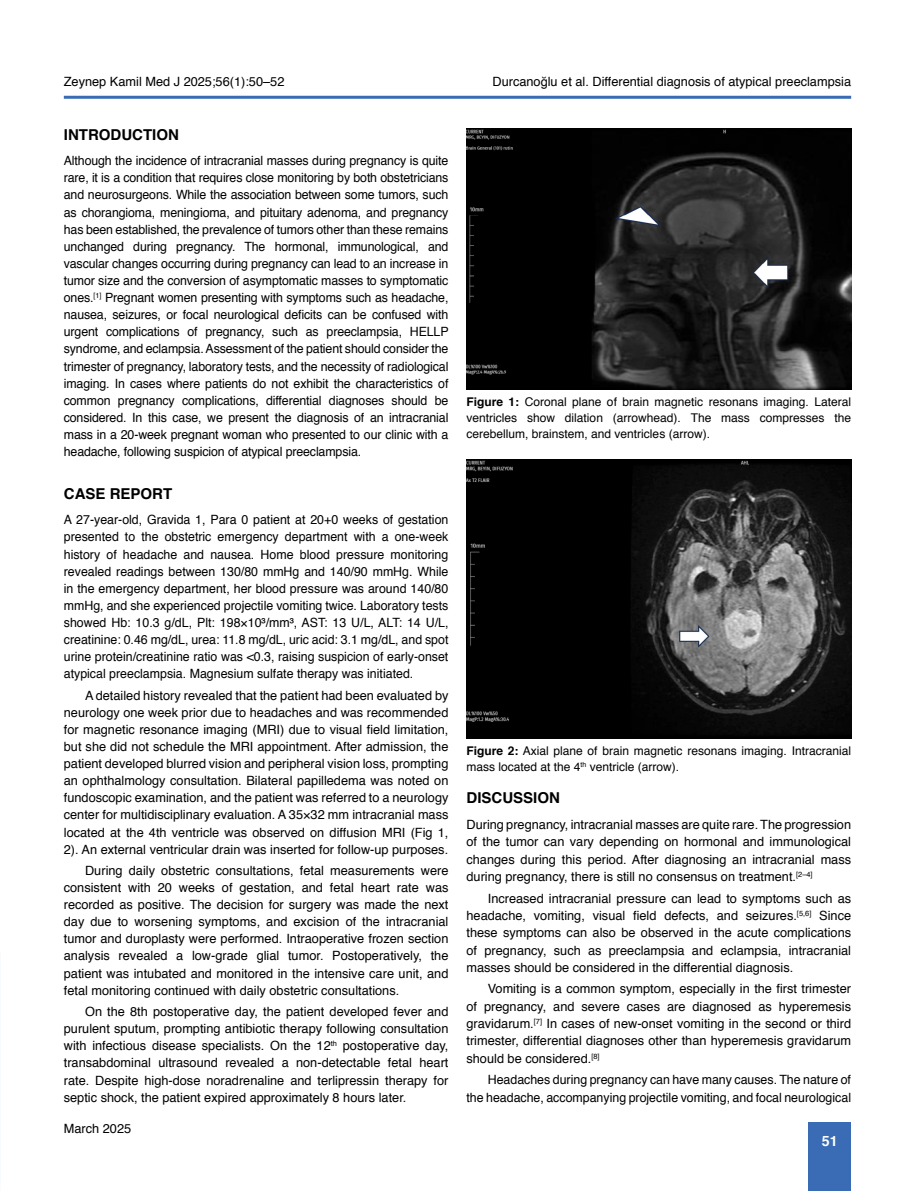
<style>
.page{position:relative;width:915px;height:1191px;background:#fff}
.page>*{position:absolute;margin:0;border:0;box-sizing:border-box;transform-origin:0 0}
.t1{font:700 15px "Helvetica";color:#000}
.t2{font:700 14.25px "Helvetica";color:#fff}
.t3{font:12.75px/17.1px "Helvetica";color:#000;text-align:justify}
.t4{font:12px/15.8px "Helvetica";color:#000;text-align:justify}
.s1{font-weight:700}
</style>
<div class="page">
<div style="left:808px;top:1123px;width:42px;height:68px;background:#396cb5"></div>
<hr style="left:64px;top:96px;width:786px;height:3px;background:#396cb5">
<hr style="left:0;top:64px;width:1px;height:64px;background:#396cb5">
<img style="left:466px;top:128px;width:384px;height:262px">
<img style="left:466px;top:459px;width:384px;height:279px">
<p class="t3" style="left:64px;top:73px;width:222px">Zeynep Kamil Med J 2025;56(1):50–52</p>
<p class="t1" style="left:64px;top:122px;width:116px">INTRODUCTION</p>
<p class="t3" style="left:64px;top:153px;width:386px">Although the incidence of intracranial masses during pregnancy is quite rare, it is a condition that requires close monitoring by both obstetricians and neurosurgeons. While the association between some tumors, such as chorangioma, meningioma, and pituitary adenoma, and pregnancy has been established, the prevalence of tumors other than these remains unchanged during pregnancy. The hormonal, immunological, and vascular changes occurring during pregnancy can lead to an increase in tumor size and the conversion of asymptomatic masses to symptomatic ones.<sup>[1]</sup> Pregnant women presenting with symptoms such as headache, nausea, seizures, or focal neurological deficits can be confused with urgent complications of pregnancy, such as preeclampsia, HELLP syndrome, and eclampsia. Assessment of the patient should consider the trimester of pregnancy, laboratory tests, and the necessity of radiological imaging. In cases where patients do not exhibit the characteristics of common pregnancy complications, differential diagnoses should be considered. In this case, we present the diagnosis of an intracranial mass in a 20-week pregnant woman who presented to our clinic with a headache, following suspicion of atypical preeclampsia.</p>
<p class="t1" style="left:64px;top:481px;width:110px">CASE REPORT</p>
<p class="t3" style="left:64px;top:511px;width:386px">A 27-year-old, Gravida 1, Para 0 patient at 20+0 weeks of gestation presented to the obstetric emergency department with a one-week history of headache and nausea. Home blood pressure monitoring revealed readings between 130/80 mmHg and 140/90 mmHg. While in the emergency department, her blood pressure was around 140/80 mmHg, and she experienced projectile vomiting twice. Laboratory tests showed Hb: 10.3 g/dL, Plt: 198×10³/mm³, AST: 13 U/L, ALT: 14 U/L, creatinine: 0.46 mg/dL, urea: 11.8 mg/dL, uric acid: 3.1 mg/dL, and spot urine protein/creatinine ratio was &lt;0.3, raising suspicion of early-onset atypical preeclampsia. Magnesium sulfate therapy was initiated.</p>
<p class="t3" style="left:64px;top:687px;width:386px;text-indent:21px">A detailed history revealed that the patient had been evaluated by neurology one week prior due to headaches and was recommended for magnetic resonance imaging (MRI) due to visual field limitation, but she did not schedule the MRI appointment. After admission, the patient developed blurred vision and peripheral vision loss, prompting an ophthalmology consultation. Bilateral papilledema was noted on fundoscopic examination, and the patient was referred to a neurology center for multidisciplinary evaluation. A 35×32 mm intracranial mass located at the 4th ventricle was observed on diffusion MRI (Fig 1, 2). An external ventricular drain was inserted for follow-up purposes.</p>
<p class="t3" style="left:64px;top:862px;width:386px;text-indent:21px">During daily obstetric consultations, fetal measurements were consistent with 20 weeks of gestation, and fetal heart rate was recorded as positive. The decision for surgery was made the next day due to worsening symptoms, and excision of the intracranial tumor and duroplasty were performed. Intraoperative frozen section analysis revealed a low-grade glial tumor. Postoperatively, the patient was intubated and monitored in the intensive care unit, and fetal monitoring continued with daily obstetric consultations.</p>
<p class="t3" style="left:64px;top:1003px;width:386px;text-indent:21px">On the 8th postoperative day, the patient developed fever and purulent sputum, prompting antibiotic therapy following consultation with infectious disease specialists. On the 12<sup>th</sup> postoperative day, transabdominal ultrasound revealed a non-detectable fetal heart rate. Despite high-dose noradrenaline and terlipressin therapy for septic shock, the patient expired approximately 8 hours later.</p>
<p class="t3" style="left:64px;top:1119px;width:69px">March 2025</p>
<p class="t3" style="left:492px;top:73px;width:360px">Durcanoğlu et al. Differential diagnosis of atypical preeclampsia</p>
<p class="t4" style="left:466px;top:394px;width:386px"><span class="s1">Figure 1:</span> Coronal plane of brain magnetic resonans imaging. Lateral ventricles show dilation (arrowhead). The mass compresses the cerebellum, brainstem, and ventricles (arrow).</p>
<p class="t4" style="left:466px;top:743px;width:386px"><span class="s1">Figure 2:</span> Axial plane of brain magnetic resonans imaging. Intracranial mass located at the 4<sup>th</sup> ventricle (arrow).</p>
<p class="t1" style="left:466px;top:786px;width:95px">DISCUSSION</p>
<p class="t3" style="left:466px;top:816px;width:386px">During pregnancy, intracranial masses are quite rare. The progression of the tumor can vary depending on hormonal and immunological changes during this period. After diagnosing an intracranial mass during pregnancy, there is still no consensus on treatment.<sup>[2–4]</sup></p>
<p class="t3" style="left:466px;top:890px;width:386px;text-indent:21px">Increased intracranial pressure can lead to symptoms such as headache, vomiting, visual field defects, and seizures.<sup>[5,6]</sup> Since these symptoms can also be observed in the acute complications of pregnancy, such as preeclampsia and eclampsia, intracranial masses should be considered in the differential diagnosis.</p>
<p class="t3" style="left:466px;top:980px;width:386px;text-indent:21px">Vomiting is a common symptom, especially in the first trimester of pregnancy, and severe cases are diagnosed as hyperemesis gravidarum.<sup>[7]</sup> In cases of new-onset vomiting in the second or third trimester, differential diagnoses other than hyperemesis gravidarum should be considered.<sup>[8]</sup></p>
<p class="t3" style="left:466px;top:1071px;width:386px;text-align:right">Headaches during pregnancy can have many causes. The nature of<br>the headache, accompanying projectile vomiting, and focal neurological</p>
<p class="t2" style="left:821px;top:1129px;width:17px">51</p>
</div>
